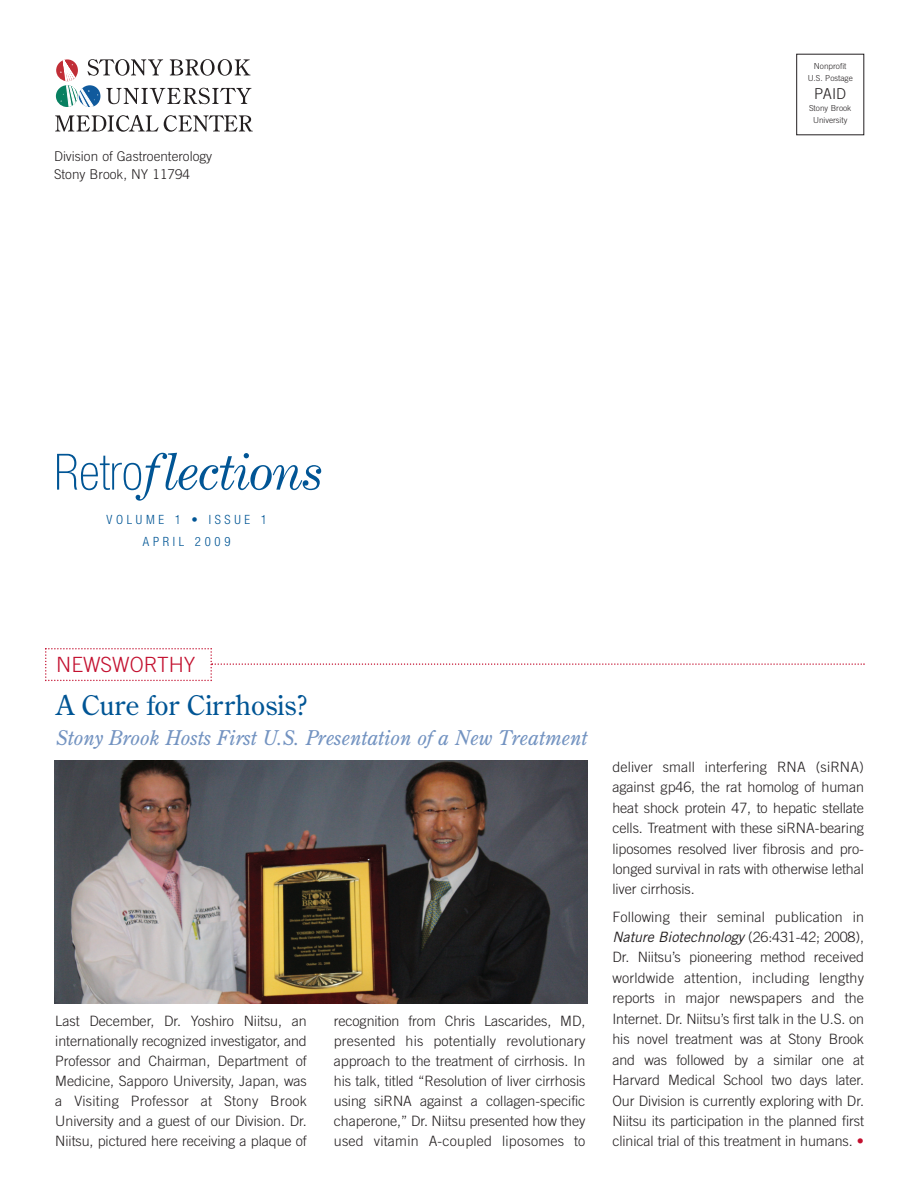
<style>
.page{position:relative;width:918px;height:1188px;background:#fff}
.page>*{position:absolute;margin:0;border:0;box-sizing:border-box;transform-origin:0 0}
.t1{font:italic 50.1px "Century Expanded";letter-spacing:-.03em;color:#005595}
.t2{font:27px "Century Old Style";color:#005595}
.t3{font:300 21px "Trade Gothic";color:#c3102f}
.t4{font:italic 20.25px "Century Old Style";color:#7393c1}
.t5{font:300 15px "Trade Gothic";color:#231f20}
.t6{font:300 14.25px/20.4px "Trade Gothic";letter-spacing:-.005em;color:#231f20;text-align:justify}
.t7{font:300 13.5px/18px "Trade Gothic";color:#231f20}
.t8{font:300 condensed 12.75px/21.1px "Helvetica Neue";letter-spacing:.29em;color:#005595;text-align:center}
.t9{font:300 8.25px/12px "Trade Gothic";color:#231f20;text-align:center}
.s1{font-family:"Helvetica Neue";font-weight:100;font-style:normal;font-stretch:condensed}
.s2{font-weight:400;font-style:italic}
.s3{color:#c3102f}
</style>
<div class="page">
<svg style="left:56px;top:59px;width:195px;height:48px"></svg>
<svg style="left:55px;top:115px;width:198px;height:17px"></svg>
<img style="left:54px;top:760px;width:533px;height:244px">
<svg style="left:45px;top:648px;width:820px;height:33px"></svg>
<p class="t7" style="left:54px;top:148px;width:160px">Division of Gastroenterology<br>Stony Brook, NY 11794</p>
<p class="t9" style="left:808px;top:61px;width:47px">Nonprofit<br>U.S. Postage</p>
<p class="t5" style="left:814px;top:89px;width:33px">PAID</p>
<p class="t9" style="left:809px;top:103px;width:44px">Stony Brook<br>University</p>
<h1 class="t1" style="left:54px;top:453px;width:271px"><span class="s1">Retro</span>flections</h1>
<p class="t8" style="left:107px;top:510px;width:162px">VOLUME 1 • ISSUE 1<br>APRIL 2009</p>
<h3 class="t3" style="left:56px;top:657px;width:141px">NEWSWORTHY</h3>
<h2 class="t2" style="left:56px;top:695px;width:253px">A Cure for Cirrhosis?</h2>
<h3 class="t4" style="left:56px;top:731px;width:533px">Stony Brook Hosts First U.S. Presentation of a New Treatment</h3>
<p class="t6" style="left:55px;top:1012px;width:253px">Last December, Dr. Yoshiro Niitsu, an internationally recognized investigator, and Professor and Chairman, Department of Medicine, Sapporo University, Japan, was a Visiting Professor at Stony Brook University and a guest of our Division. Dr.<br>Niitsu, pictured here receiving a plaque of</p>
<p class="t6" style="left:334px;top:1012px;width:253px">recognition from Chris Lascarides, MD, presented his potentially revolutionary approach to the treatment of cirrhosis. In his talk, titled “Resolution of liver cirrhosis using siRNA against a collagen-specific chaperone,” Dr. Niitsu presented how they used vitamin A-coupled liposomes to</p>
<p class="t6" style="left:612px;top:758px;width:253px">deliver small interfering RNA (siRNA) against gp46, the rat homolog of human heat shock protein 47, to hepatic stellate cells. Treatment with these siRNA-bearing liposomes resolved liver fibrosis and pro&shy;longed survival in rats with otherwise lethal liver cirrhosis.</p>
<p class="t6" style="left:612px;top:908px;width:253px">Following their seminal publication in <span class="s2">Nature Biotechnology</span> ( 2 6 : 43 1 -4 2 ; 2 008 ) , Dr. Niitsu’s pioneering method received worldwide attention, including lengthy reports in major newspapers and the Internet. Dr. Niitsu’s first talk in the U.S. on his novel treatment was at Stony Brook and was followed by a similar one at Harvard Medical School two days later.<br>Our Division is currently exploring with Dr.<br>Niitsu its participation in the planned first clinical trial of this treatment in humans. <span class="s3">•</span></p>
</div>
